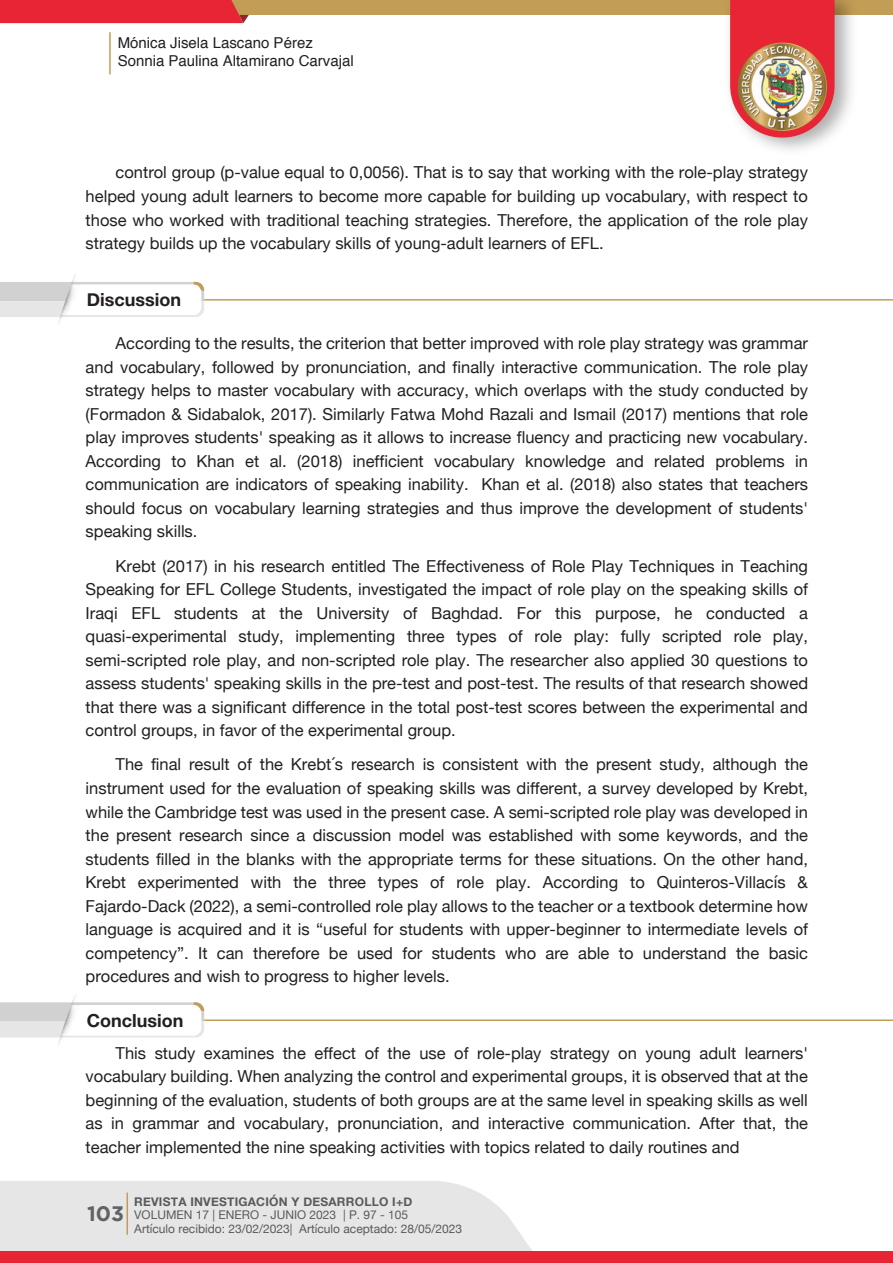
<style>
.page{position:relative;width:893px;height:1263px;background:#fff}
.page>*{position:absolute;margin:0;border:0;box-sizing:border-box;transform-origin:0 0}
.t1{font:700 20.85px "Gotham";color:#606364}
.t2{font:700 18px "Helvetica Neue";color:#231f20}
.t3{font:16.5px/23.5px "Helvetica Neue";color:#231f20;text-align:justify}
.t4{font:15px/18px "Helvetica";color:#231f20}
.t5{font:12px "Helvetica Neue";color:#595a5c}
.t6{font:700 12px "Helvetica Neue";letter-spacing:.02em;color:#595a5c}
</style>
<div class="page">
<div style="left:0;top:1181px;width:532px;height:70px;background:#e6e6e7"></div>
<hr style="left:127px;top:1192px;width:1px;height:43px;background:#c19d55">
<div style="left:0;top:0;width:893px;height:15px;background:#c19d55"></div>
<img style="left:730px;top:0;width:105px;height:138px">
<div style="left:0;top:0;width:249px;height:23px;background:#e72535"></div>
<div style="left:0;top:1251px;width:893px;height:12px;background:#e72535"></div>
<hr style="left:109px;top:32px;width:2px;height:42px;background:#c19d55">
<svg style="left:0;top:275px;width:205px;height:49px"></svg>
<hr style="left:204px;top:299px;width:689px;height:2px;background:#c19d55">
<svg style="left:0;top:995px;width:205px;height:50px"></svg>
<hr style="left:204px;top:1019px;width:689px;height:2px;background:#c19d55">
<p class="t4" style="left:118px;top:34px;width:237px">Mónica Jisela Lascano Pérez<br>Sonnia Paulina Altamirano Carvajal</p>
<p class="t3" style="left:86px;top:162px;width:724px;text-indent:30px">control group (p-value equal to 0,0056). That is to say that working with the role-play strategy helped young adult learners to become more capable for building up vocabulary, with respect to those who worked with traditional teaching strategies. Therefore, the application of the role play strategy builds up the vocabulary skills of young-adult learners of EFL.</p>
<p class="t2" style="left:87px;top:286px;width:96px">Discussion</p>
<p class="t3" style="left:86px;top:332px;width:724px;text-indent:30px">According to the results, the criterion that better improved with role play strategy was grammar and vocabulary, followed by pronunciation, and finally interactive communication. The role play strategy helps to master vocabulary with accuracy, which overlaps with the study conducted by (Formadon &amp; Sidabalok, 2017). Similarly Fatwa Mohd Razali and Ismail (2017) mentions that role play improves students' speaking as it allows to increase fluency and practicing new vocabulary.<br>According to Khan et al. (2018) inefficient vocabulary knowledge and related problems in communication are indicators of speaking inability. Khan et al. (2018) also states that teachers should focus on vocabulary learning strategies and thus improve the development of students' speaking skills.</p>
<p class="t3" style="left:86px;top:555px;width:724px;text-indent:30px">Krebt (2017) in his research entitled The Effectiveness of Role Play Techniques in Teaching Speaking for EFL College Students, investigated the impact of role play on the speaking skills of Iraqi EFL students at the University of Baghdad. For this purpose, he conducted a quasi-experimental study, implementing three types of role play: fully scripted role play, semi-scripted role play, and non-scripted role play. The researcher also applied 30 questions to assess students' speaking skills in the pre-test and post-test. The results of that research showed that there was a significant difference in the total post-test scores between the experimental and control groups, in favor of the experimental group.</p>
<p class="t3" style="left:86px;top:754px;width:724px;text-indent:30px">The final result of the Krebt´s research is consistent with the present study, although the instrument used for the evaluation of speaking skills was different, a survey developed by Krebt, while the Cambridge test was used in the present case. A semi-scripted role play was developed in the present research since a discussion model was established with some keywords, and the students filled in the blanks with the appropriate terms for these situations. On the other hand, Krebt experimented with the three types of role play. According to Quinteros-Villacís &amp; Fajardo-Dack (2022), a semi-controlled role play allows to the teacher or a textbook determine how language is acquired and it is “useful for students with upper-beginner to intermediate levels of competency”. It can therefore be used for students who are able to understand the basic procedures and wish to progress to higher levels.</p>
<p class="t2" style="left:87px;top:1006px;width:98px">Conclusion</p>
<p class="t3" style="left:86px;top:1042px;width:724px;text-indent:30px">This study examines the effect of the use of role-play strategy on young adult learners' vocabulary building. When analyzing the control and experimental groups, it is observed that at the beginning of the evaluation, students of both groups are at the same level in speaking skills as well as in grammar and vocabulary, pronunciation, and interactive communication. After that, the teacher implemented the nine speaking activities with topics related to daily routines and</p>
<p class="t1" style="left:87px;top:1201px;width:39px">103</p>
<p class="t6" style="left:134px;top:1192px;width:280px">REVISTA INVESTIGACIÓN Y DESARROLLO I+D</p>
<p class="t5" style="left:134px;top:1219px;width:329px">Artículo recibido: 23/02/2023| Artículo aceptado: 28/05/2023</p>
<p class="t5" style="left:134px;top:1206px;width:275px">VOLUMEN 17 | ENERO - JUNIO 2023 | P. 97 - 105</p>
</div>
